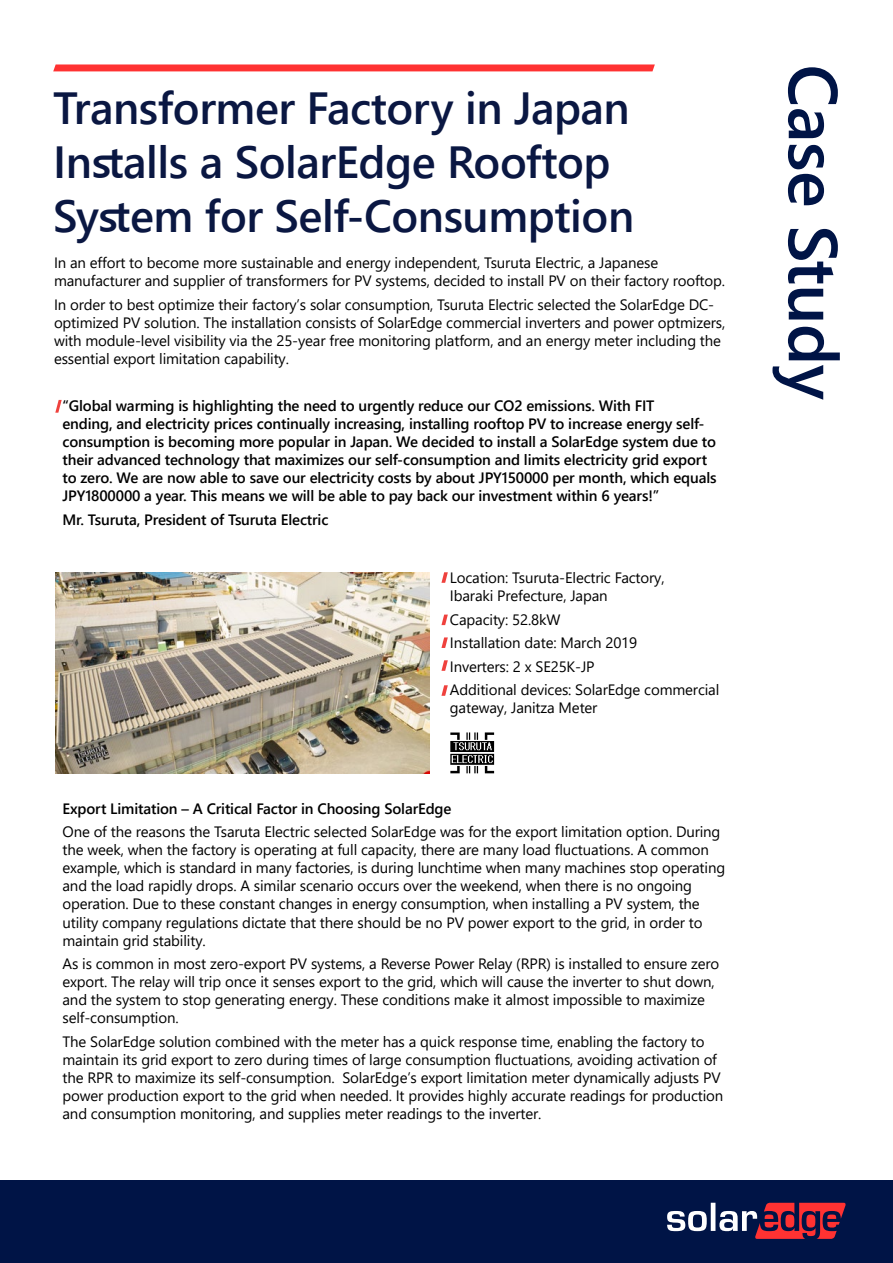
<style>
.page{position:relative;width:893px;height:1263px;background:#fff}
.page>*{position:absolute;margin:0;border:0;box-sizing:border-box;transform-origin:0 0}
.t1{font:600 69px "Segoe UI";letter-spacing:-.01em;color:#001446}
.t2{font:600 45px/54px "Segoe UI";letter-spacing:-.01em;color:#0a1742}
.t3{font:15px/18px "Segoe UI";letter-spacing:-.01em;color:#000}
.t4{font:600 15px/18px "Segoe UI";letter-spacing:-.01em;color:#000}
</style>
<div class="page">
<svg style="left:53px;top:64px;width:602px;height:7px;background:#ff4141"></svg>
<div style="left:0;top:1181px;width:893px;height:82px;background:#001446"></div>
<svg style="left:667px;top:1203px;width:179px;height:36px"></svg>
<svg style="left:55px;top:400px;width:7px;height:13px"></svg>
<svg style="left:441px;top:572px;width:7px;height:11px"></svg>
<svg style="left:441px;top:615px;width:7px;height:10px"></svg>
<svg style="left:441px;top:637px;width:7px;height:11px"></svg>
<svg style="left:441px;top:660px;width:7px;height:11px"></svg>
<svg style="left:441px;top:685px;width:7px;height:11px"></svg>
<img style="left:55px;top:572px;width:374px;height:201px">
<svg style="left:450px;top:732px;width:44px;height:41px"></svg>
<h2 class="t2" style="left:53px;top:78px;width:583px">Transformer Factory in Japan<br>Installs a SolarEdge Rooftop<br>System for Self-Consumption</h2>
<p class="t3" style="left:54px;top:253px;width:673px">In an effort to become more sustainable and energy independent, Tsuruta Electric a, Japanese manufacturer and supplier of transformers for PV systems, decided to install PV on their factory rooftop.</p>
<p class="t3" style="left:54px;top:312px;width:673px">optimized PV solution. The installation consists of SolarEdge commercial inverters and power optmizers,</p>
<p class="t3" style="left:54px;top:294px;width:662px">In order to best optimize their factory s’ solar consumption, Tsuruta Electric selected the SolarEdge DC-</p>
<p class="t3" style="left:54px;top:330px;width:669px">with module-level visibility via the 25-year free monitoring platform, and an energy meter including the essential export limitation capability.</p>
<p class="t4" style="left:63px;top:395px;width:594px">“Global warming is highlighting the need to urgently reduce our CO2 emissions. With FIT</p>
<p class="t4" style="left:63px;top:431px;width:655px">consumption is becoming more popular in Japan. We decided to install a SolarEdge system due to</p>
<p class="t4" style="left:63px;top:413px;width:643px">ending, and electricity prices continually increasing, installing rooftop PV to increase energy self-</p>
<p class="t4" style="left:63px;top:449px;width:656px">their advanced technology that maximizes our self-consumption and limits electricity grid export to zero. We are now able to save our electricity costs by about JPY150000 per month, which equals<br>JPY1800000 a year. This means we will be able to pay back our investment within 6 years “!</p>
<p class="t4" style="left:63px;top:509px;width:267px">Mr. Tsuruta, President of Tsuruta Electric</p>
<p class="t3" style="left:450px;top:567px;width:216px">Location: Tsuruta-Electric Factory,<br>Ibaraki Prefecture, Japan</p>
<p class="t3" style="left:450px;top:606px;width:271px;line-height:23.5px">Capacity: 52.8kW<br>Installation date: March 2019<br>Inverters x2: SE25 -K JP<br>Additional devices: SolarEdge commercial</p>
<p class="t3" style="left:450px;top:698px;width:149px">gateway, Janitza Meter</p>
<p class="t4" style="left:63px;top:798px;width:390px">Export Limitation – A Critical Factor in Choosing SolarEdge</p>
<p class="t3" style="left:63px;top:822px;width:664px">One of the reasons the Tsaruta Electric selected SolarEdge was for the export limitation option. During the week, when the factory is operating at full capacity, there are many load fluctuations A. common example, which is standard in many factories is, during lunchtime when many machines stop operating and the load rapidly drops A. similar scenario occurs over the weekend, when there is no ongoing operation. Due to these constant changes in energy consumption, when installing a PV system, the utility company regulations dictate that there should be no PV power export to the grid in, order to maintain grid stability.</p>
<p class="t3" style="left:63px;top:953px;width:658px">As is common in most zero-export PV systems a, Reverse Power Relay (RPR) is installed to ensure zero export. The relay will trip once it senses export to the grid, which will cause the inverter to shut down, and the system to stop generating energy. These conditions make it almost impossible to maximize self-consumption.</p>
<p class="t3" style="left:63px;top:1031px;width:643px">The SolarEdge solution combined with the meter has a quick response time, enabling the factory to</p>
<p class="t3" style="left:63px;top:1049px;width:656px">maintain its grid export to zero during times of large consumption fluctuations, avoiding activation of</p>
<p class="t3" style="left:342px;top:1067px;width:380px">SolarEdge s’ export limitation meter dynamically adjusts PV</p>
<p class="t3" style="left:63px;top:1067px;width:662px">the RPR to maximize its self-consumption.<br>power production export to the grid when needed It. provides highly accurate readings for production and consumption monitoring, and supplies meter readings to the inverter.</p>
<h1 class="t1" style="left:878px;top:64px;width:337px;rotate:90deg">Case Study</h1>
</div>
